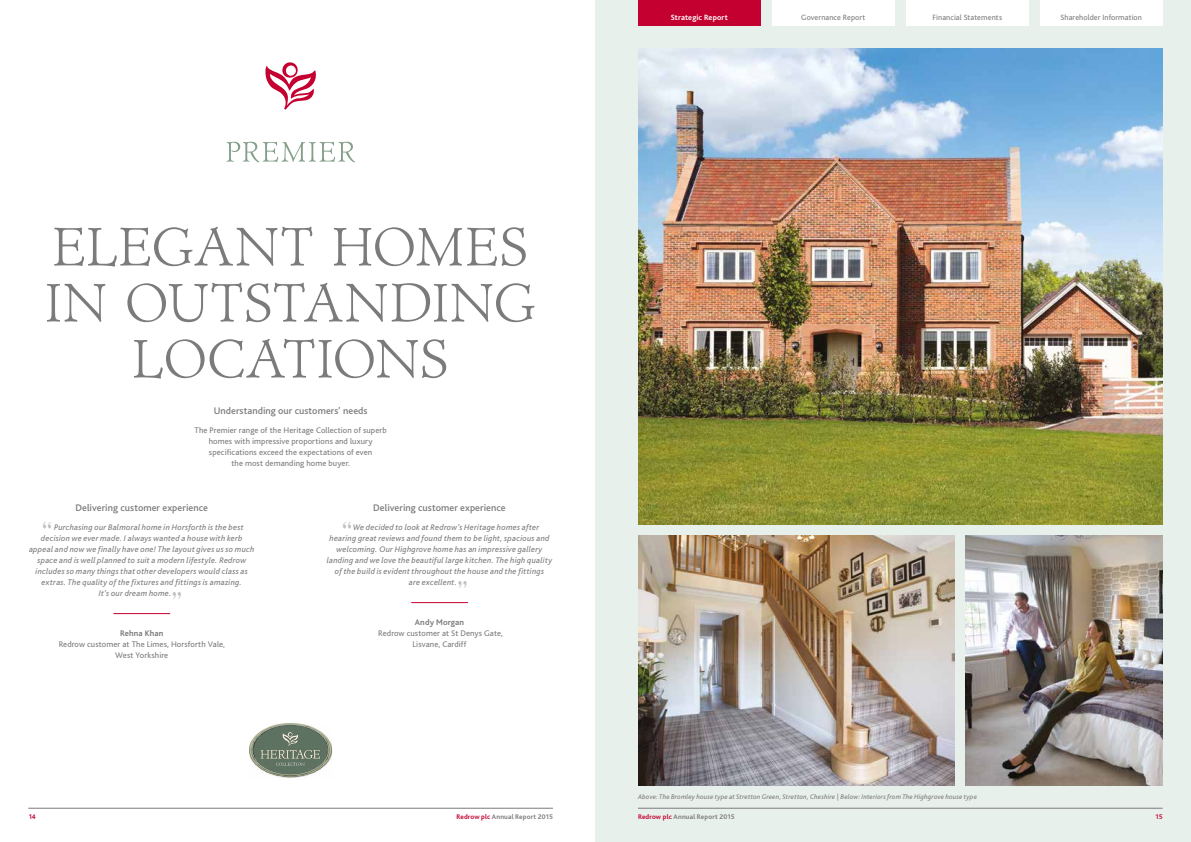
<style>
.page{position:relative;width:1191px;height:842px;background:#fff}
.page>*{position:absolute;margin:0;border:0;box-sizing:border-box;transform-origin:0 0}
.t1{font:30px "Administer Cg";color:#c2c1c1}
.t2{font:500 10px "Bliss";letter-spacing:.005em;color:#7c7b7b}
.t3{font:700 10px "Bliss";color:#fff}
.t4{font:italic 8.5px "Bliss";letter-spacing:.025em;color:#7c7b7b}
.t5{font:8.5px/11px "Bliss";letter-spacing:.01em;color:#7c7b7b;text-align:center}
.t6{font:700 8.5px "Bliss";letter-spacing:.015em;color:#7c7b7b}
.t7{font:8px "Bliss";letter-spacing:.015em;color:#7c7b7b}
.t8{font:700 8px "Bliss";letter-spacing:.01em;color:#fff}
.t9{font:italic 7px "Bliss";letter-spacing:.02em;color:#7c7b7b}
.t10{font:700 7px "Bliss";letter-spacing:.02em;color:#7c7b7b}
.t11{font:700 7px "Bliss";color:#c3002f}
.s1{color:#c3002f}
</style>
<div class="page">
<div style="left:595px;top:0;width:596px;height:842px;background:#e8f0eb"></div>
<svg style="left:265px;top:62px;width:51px;height:48px"></svg>
<img style="left:638px;top:48px;width:524px;height:476px">
<img style="left:638px;top:536px;width:316px;height:249px">
<img style="left:965px;top:536px;width:197px;height:249px">
<svg style="left:249px;top:722px;width:84px;height:56px"></svg>
<hr style="left:113px;top:613px;width:57px;height:1px;background:#c3002f">
<hr style="left:411px;top:602px;width:57px;height:1px;background:#c3002f">
<svg style="left:227px;top:142px;width:128px;height:20px"></svg>
<svg style="left:54px;top:227px;width:258px;height:40px"></svg>
<svg style="left:334px;top:227px;width:192px;height:39px"></svg>
<svg style="left:47px;top:284px;width:58px;height:38px"></svg>
<svg style="left:127px;top:283px;width:407px;height:39px"></svg>
<svg style="left:134px;top:339px;width:312px;height:40px"></svg>
<div style="left:638px;top:0;width:122px;height:26px;background:#c3002f"></div>
<hr style="left:28px;top:808px;width:525px;height:1px;background:#7c7b7b">
<hr style="left:638px;top:808px;width:524px;height:1px;background:#7c7b7b">
<div style="left:772px;top:0;width:122px;height:26px;background:#fff"></div>
<div style="left:906px;top:0;width:122px;height:26px;background:#fff"></div>
<div style="left:1040px;top:0;width:122px;height:26px;background:#fff"></div>
<p class="t8" style="left:671px;top:14px;width:59px">Strategic Report</p>
<p class="t3" style="left:679px;top:13px;width:70px">Strategic Report</p>
<p class="t7" style="left:801px;top:13px;width:66px">Governance Report</p>
<p class="t7" style="left:932px;top:13px;width:71px">Financial Statements</p>
<p class="t7" style="left:1060px;top:13px;width:83px">Shareholder Information</p>
<p class="t2" style="left:214px;top:405px;width:155px">Understanding our customers’ needs</p>
<p class="t5" style="left:194px;top:425px;width:194px">The Premier range of the Heritage Collection of superb homes with impressive proportions and luxury specifications exceed the expectations of even<br>the most demanding home buyer.</p>
<p class="t2" style="left:75px;top:502px;width:134px">Delivering customer experience</p>
<p class="t2" style="left:373px;top:502px;width:134px">Delivering customer experience</p>
<h1 class="t1" style="left:40px;top:515px;width:16px">“</h1>
<p class="t4" style="left:54px;top:523px;width:191px">Purchasing our Balmoral home in Horsforth is the best</p>
<p class="t4" style="left:41px;top:534px;width:203px">decision we ever made. I always wanted a house with kerb</p>
<p class="t4" style="left:29px;top:545px;width:227px">appeal and now we finally have one! The layout gives us so much</p>
<p class="t4" style="left:37px;top:556px;width:210px">space and is well planned to suit a modern lifestyle. Redrow</p>
<p class="t4" style="left:36px;top:567px;width:214px">includes so many things that other developers would class as</p>
<p class="t4" style="left:42px;top:578px;width:202px">extras. The quality of the fixtures and fittings is amazing.</p>
<p class="t4" style="left:99px;top:589px;width:74px">It’s our dream home.</p>
<h1 class="t1" style="left:170px;top:585px;width:16px">”</h1>
<p class="t6" style="left:120px;top:628px;width:45px">Rehna Khan</p>
<p class="t5" style="left:59px;top:639px;width:168px">Redrow customer at The Limes, Horsforth Vale,<br>West Yorkshire</p>
<h1 class="t1" style="left:340px;top:515px;width:16px">“</h1>
<p class="t4" style="left:353px;top:523px;width:187px">We decided to look at Redrow’s Heritage homes after</p>
<p class="t4" style="left:329px;top:534px;width:221px">hearing great reviews and found them to be light, spacious and</p>
<p class="t4" style="left:336px;top:545px;width:207px">welcoming. Our Highgrove home has an impressive gallery</p>
<p class="t4" style="left:327px;top:556px;width:227px">landing and we love the beautiful large kitchen. The high quality</p>
<p class="t4" style="left:335px;top:567px;width:211px">of the build is evident throughout the house and the fittings</p>
<p class="t4" style="left:409px;top:578px;width:50px">are excellent.</p>
<h1 class="t1" style="left:455px;top:574px;width:16px">”</h1>
<p class="t6" style="left:415px;top:617px;width:51px">Andy Morgan</p>
<p class="t5" style="left:378px;top:628px;width:126px">Redrow customer at St Denys Gate,<br>Lisvane, Cardiff</p>
<p class="t9" style="left:638px;top:793px;width:340px">Above: The Bromley house type at Stretton Green, Stretton, Cheshire | Below: Interiors from The Highgrove house type</p>
<p class="t11" style="left:28px;top:813px;width:9px">14</p>
<p class="t10" style="left:456px;top:813px;width:98px"><span class="s1">Redrow plc</span> Annual Report 2015</p>
<p class="t10" style="left:638px;top:813px;width:98px"><span class="s1">Redrow plc</span> Annual Report 2015</p>
<p class="t11" style="left:1155px;top:813px;width:9px">15</p>
</div>
